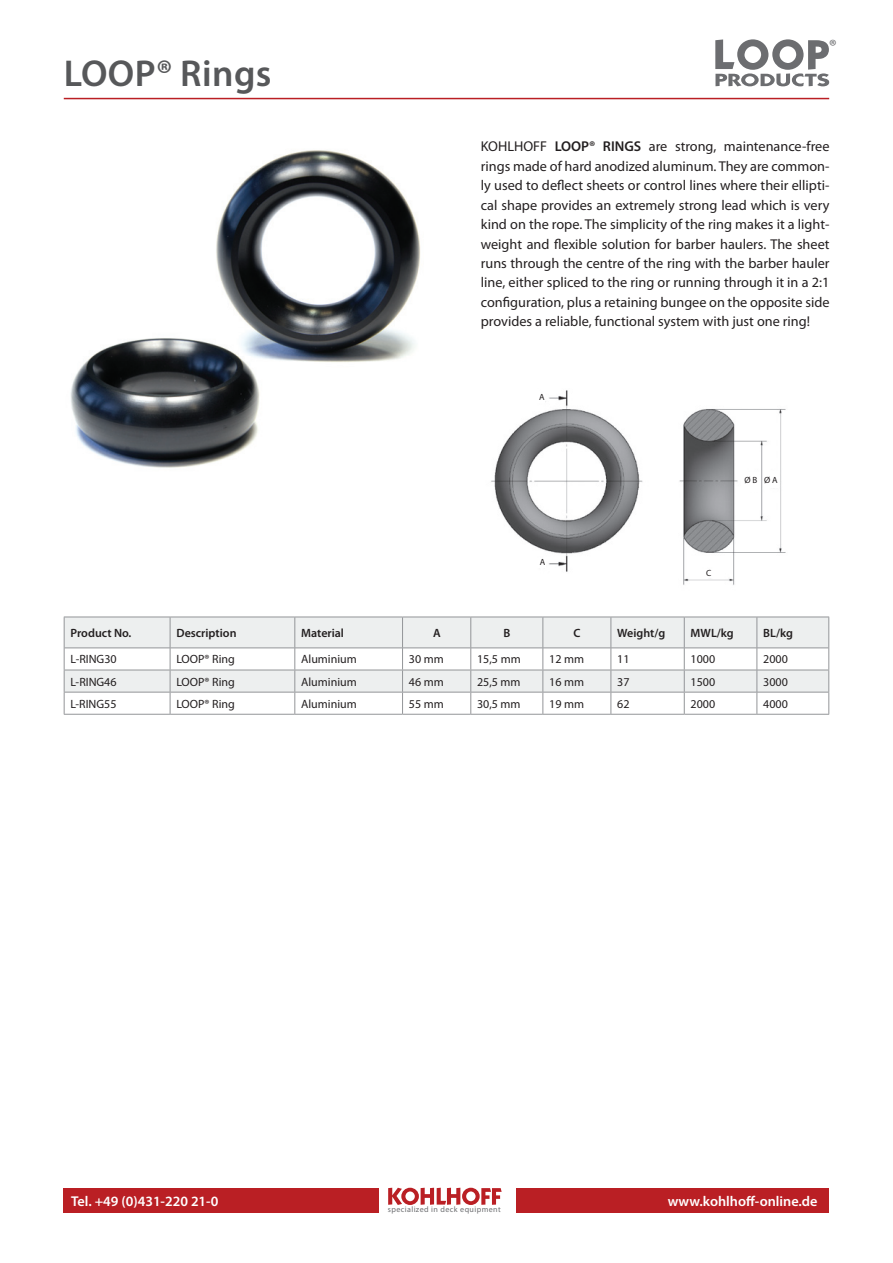
<style>
.page{position:relative;width:893px;height:1263px;background:#fff}
.page>*{position:absolute;margin:0;border:0;box-sizing:border-box;transform-origin:0 0}
.t1{font:600 37.5px "Myriad Pro";letter-spacing:.01em;color:#57585a}
.t2{font:18px "Myriad Pro";color:#6c6d70}
.t3{font:14.25px/19.5px "Myriad Pro";color:#231f20;text-align:justify}
.t4{font:600 14.25px "Myriad Pro";color:#fff}
.t5{font:12px "Myriad Pro";color:#231f20}
.t6{font:600 12px "Myriad Pro";color:#231f20}
.t7{font:9px "Myriad Pro";color:#231f20}
.t8{font:8.1px "Myriad Pro";letter-spacing:.05em;color:#6c6d70}
.s1{font-weight:600}
</style>
<div class="page">
<img style="left:70px;top:150px;width:351px;height:318px">
<hr style="left:64px;top:98px;width:765px;height:1px;background:#ba1f24">
<svg style="left:715px;top:39px;width:114px;height:47px"></svg>
<div style="left:64px;top:1187px;width:765px;height:25px;background:#ba1f24"></div>
<div style="left:379px;top:1184px;width:136px;height:34px;background:#fff"></div>
<svg style="left:388px;top:1188px;width:114px;height:17px"></svg>
<hr style="left:64px;top:714px;width:106px;height:1px;background:#939598">
<hr style="left:170px;top:714px;width:125px;height:1px;background:#939598">
<hr style="left:295px;top:714px;width:108px;height:1px;background:#939598">
<hr style="left:403px;top:714px;width:68px;height:1px;background:#939598">
<hr style="left:471px;top:714px;width:72px;height:1px;background:#939598">
<hr style="left:543px;top:714px;width:68px;height:1px;background:#939598">
<hr style="left:611px;top:714px;width:73px;height:1px;background:#939598">
<hr style="left:684px;top:714px;width:73px;height:1px;background:#939598">
<hr style="left:757px;top:714px;width:72px;height:1px;background:#939598">
<svg style="left:64px;top:617px;width:765px;height:97px"></svg>
<img style="left:491px;top:390px;width:152px;height:182px">
<img style="left:679px;top:409px;width:107px;height:176px">
<div style="left:698px;top:569px;width:21px;height:9px;background:#fff"></div>
<div style="left:524px;top:393px;width:21px;height:10px;background:#fff"></div>
<div style="left:523px;top:558px;width:22px;height:10px;background:#fff"></div>
<div style="left:743px;top:472px;width:15px;height:16px;background:#fff"></div>
<div style="left:741px;top:476px;width:20px;height:16px;background:#fff"></div>
<div style="left:763px;top:471px;width:15px;height:16px;background:#fff"></div>
<div style="left:763px;top:476px;width:15px;height:12px;background:#fff"></div>
<h1 class="t1" style="left:64px;top:49px;width:209px">LOOP® Rings</h1>
<p class="t2" style="left:829px;top:35px;width:9px">®</p>
<p class="t3" style="left:481px;top:136px;width:350px">KOHLHOFF <span class="s1">LOOP® RINGS</span> are strong, maintenance-free rings made of hard anodized aluminum. They are common&shy;ly used to deflect sheets or control lines where their ellipti&shy;cal shape provides an extremely strong lead which is very kind on the rope. The simplicity of the ring makes it a light&shy;weight and flexible solution for barber haulers. The sheet runs through the centre of the ring with the barber hauler line, either spliced to the ring or running through it in a 2:1 configuration, plus a retaining bungee on the opposite side provides a reliable, functional system with just one ring!</p>
<p class="t7" style="left:539px;top:391px;width:7px">A</p>
<p class="t7" style="left:540px;top:556px;width:7px">A</p>
<p class="t7" style="left:744px;top:475px;width:35px">Ø B Ø A</p>
<p class="t7" style="left:706px;top:568px;width:7px">C</p>
<p class="t6" style="left:71px;top:625px;width:62px">Product No.</p>
<p class="t6" style="left:176px;top:625px;width:62px">Description</p>
<p class="t6" style="left:301px;top:625px;width:44px">Material</p>
<p class="t6" style="left:433px;top:625px;width:9px">A</p>
<p class="t6" style="left:503px;top:625px;width:8px">B</p>
<p class="t6" style="left:574px;top:625px;width:9px">C</p>
<p class="t6" style="left:617px;top:625px;width:50px">Weight/g</p>
<p class="t6" style="left:691px;top:625px;width:45px">MWL/kg</p>
<p class="t6" style="left:763px;top:625px;width:31px">BL/kg</p>
<p class="t5" style="left:71px;top:652px;width:48px">L-RING30</p>
<p class="t5" style="left:176px;top:652px;width:60px">LOOP® Ring</p>
<p class="t5" style="left:301px;top:652px;width:57px">Aluminium</p>
<p class="t5" style="left:409px;top:652px;width:36px">30 mm</p>
<p class="t5" style="left:477px;top:652px;width:45px">15,5 mm</p>
<p class="t5" style="left:549px;top:652px;width:36px">12 mm</p>
<p class="t5" style="left:617px;top:652px;width:14px">11</p>
<p class="t5" style="left:691px;top:652px;width:26px">1000</p>
<p class="t5" style="left:763px;top:652px;width:26px">2000</p>
<p class="t5" style="left:70px;top:674px;width:48px">L-RING46</p>
<p class="t5" style="left:176px;top:674px;width:60px">LOOP® Ring</p>
<p class="t5" style="left:301px;top:674px;width:57px">Aluminium</p>
<p class="t5" style="left:409px;top:674px;width:36px">46 mm</p>
<p class="t5" style="left:477px;top:674px;width:45px">25,5 mm</p>
<p class="t5" style="left:549px;top:674px;width:36px">16 mm</p>
<p class="t5" style="left:617px;top:674px;width:14px">37</p>
<p class="t5" style="left:691px;top:674px;width:26px">1500</p>
<p class="t5" style="left:763px;top:674px;width:26px">3000</p>
<p class="t5" style="left:70px;top:696px;width:48px">L-RING55</p>
<p class="t5" style="left:176px;top:696px;width:60px">LOOP® Ring</p>
<p class="t5" style="left:301px;top:696px;width:57px">Aluminium</p>
<p class="t5" style="left:409px;top:696px;width:36px">55 mm</p>
<p class="t5" style="left:477px;top:696px;width:45px">30,5 mm</p>
<p class="t5" style="left:549px;top:696px;width:36px">19 mm</p>
<p class="t5" style="left:617px;top:696px;width:14px">62</p>
<p class="t5" style="left:691px;top:696px;width:26px">2000</p>
<p class="t5" style="left:763px;top:696px;width:26px">4000</p>
<p class="t4" style="left:71px;top:1192px;width:149px">Tel. +49 (0)431-220 21-0</p>
<p class="t4" style="left:668px;top:1192px;width:151px">www.kohlhoff-online.de</p>
<p class="t8" style="left:388px;top:1204px;width:114px">specialized in deck equipment</p>
</div>
